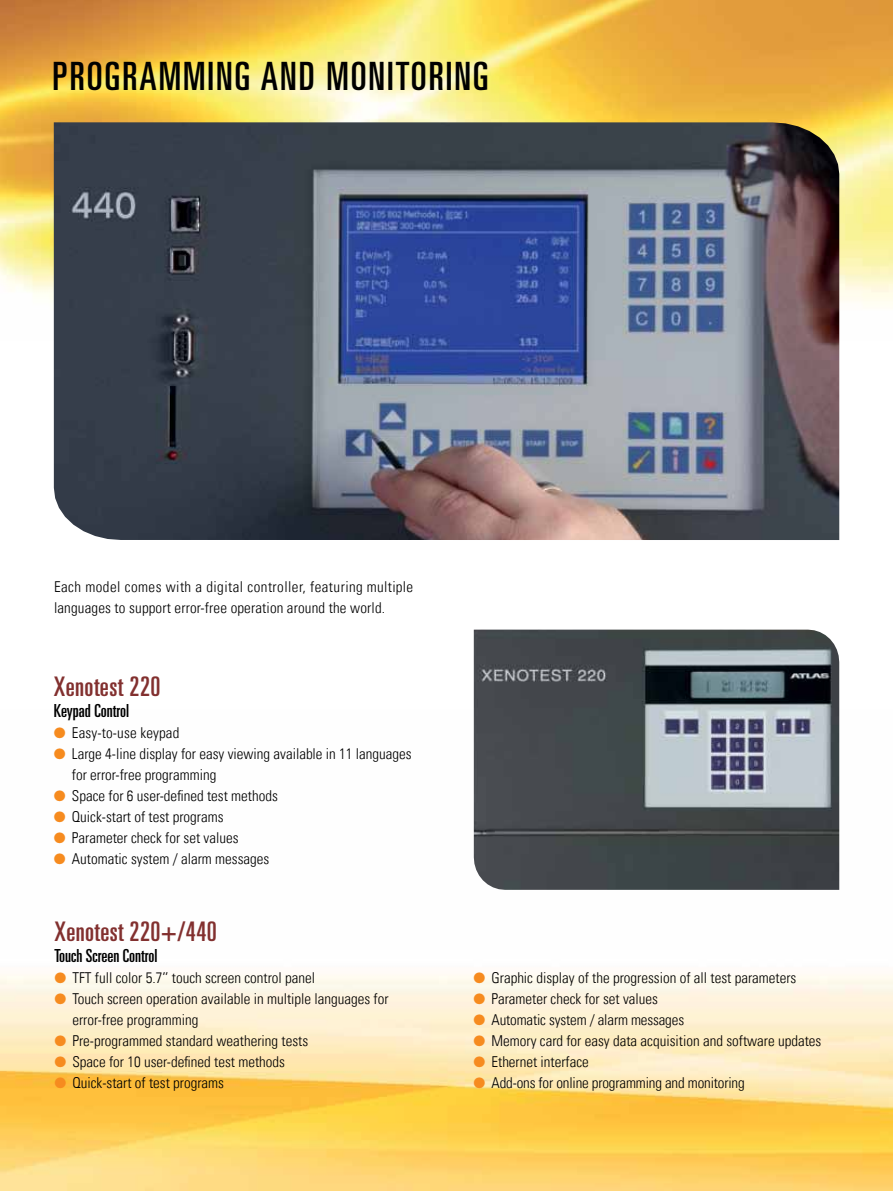
<style>
.page{position:relative;width:893px;height:1191px;background:#fff}
.page>*{position:absolute;margin:0;border:0;box-sizing:border-box;transform-origin:0 0}
.t1{font:ultra-condensed 39px "Univers";letter-spacing:.05em;color:#000}
.t2{font:ultra-condensed 27px "Univers";letter-spacing:.015em;color:#82302f}
.t3{font:ultra-condensed 18px "Univers";color:#000}
.t4{font:300 condensed 15px/21px "Univers LT";color:#000}
.t5{font:300 condensed 15px/21px "Univers LT";letter-spacing:.02em;color:#000}
.s1{color:#f68b1f}
</style>
<div class="page">
<img style="left:0;top:0;width:893px;height:340px">
<img style="left:0;top:710px;width:893px;height:481px">
<img style="left:54px;top:122px;width:785px;height:418px">
<img style="left:474px;top:629px;width:365px;height:261px">
<h1 class="t1" style="left:53px;top:54px;width:438px">Programming and Monitoring</h1>
<p class="t5" style="left:54px;top:576px;width:361px">Each model comes with a digital controller, featuring multiple languages to support error-free operation around the world.</p>
<h2 class="t2" style="left:54px;top:671px;width:108px">Xenotest 220</h2>
<p class="t3" style="left:54px;top:700px;width:77px">Keypad Control</p>
<p class="t4" style="left:54px;top:722px;width:127px"><span class="s1">●</span> Easy-to-use keypad</p>
<p class="t4" style="left:72px;top:743px;width:341px;text-indent:-18px"><span class="s1">●</span> Large 4-line display for easy viewing available in 11 languages for error-free programming</p>
<p class="t4" style="left:54px;top:785px;width:226px"><span class="s1">●</span> Space for 6 user-defined test methods</p>
<p class="t4" style="left:54px;top:806px;width:171px"><span class="s1">●</span> Quick-start of test programs</p>
<p class="t4" style="left:54px;top:827px;width:186px"><span class="s1">●</span> Parameter check for set values</p>
<p class="t4" style="left:54px;top:848px;width:217px"><span class="s1">●</span> Automatic system / alarm messages</p>
<h2 class="t2" style="left:54px;top:916px;width:164px">Xenotest 220+/440</h2>
<p class="t3" style="left:54px;top:945px;width:105px">Touch Screen Control</p>
<p class="t4" style="left:54px;top:967px;width:262px"><span class="s1">●</span> TFT full color 5.7’’ touch screen control panel</p>
<p class="t4" style="left:72px;top:988px;width:318px;text-indent:-18px"><span class="s1">●</span> Touch screen operation available in multiple languages for error-free programming</p>
<p class="t4" style="left:54px;top:1030px;width:255px"><span class="s1">●</span> Pre-programmed standard weathering tests</p>
<p class="t4" style="left:54px;top:1051px;width:232px"><span class="s1">●</span> Space for 10 user-defined test methods</p>
<p class="t4" style="left:54px;top:1072px;width:171px"><span class="s1">●</span> Quick-start of test programs</p>
<p class="t4" style="left:473px;top:967px;width:324px"><span class="s1">●</span> Graphic display of the progression of all test parameters</p>
<p class="t4" style="left:473px;top:988px;width:186px"><span class="s1">●</span> Parameter check for set values</p>
<p class="t4" style="left:473px;top:1009px;width:212px"><span class="s1">●</span> Automatic system / alarm messages</p>
<p class="t4" style="left:473px;top:1030px;width:349px"><span class="s1">●</span> Memory card for easy data acquisition and software updates</p>
<p class="t4" style="left:473px;top:1051px;width:117px"><span class="s1">●</span> Ethernet interface</p>
<p class="t4" style="left:473px;top:1072px;width:273px"><span class="s1">●</span> Add-ons for online programming and monitoring</p>
</div>
